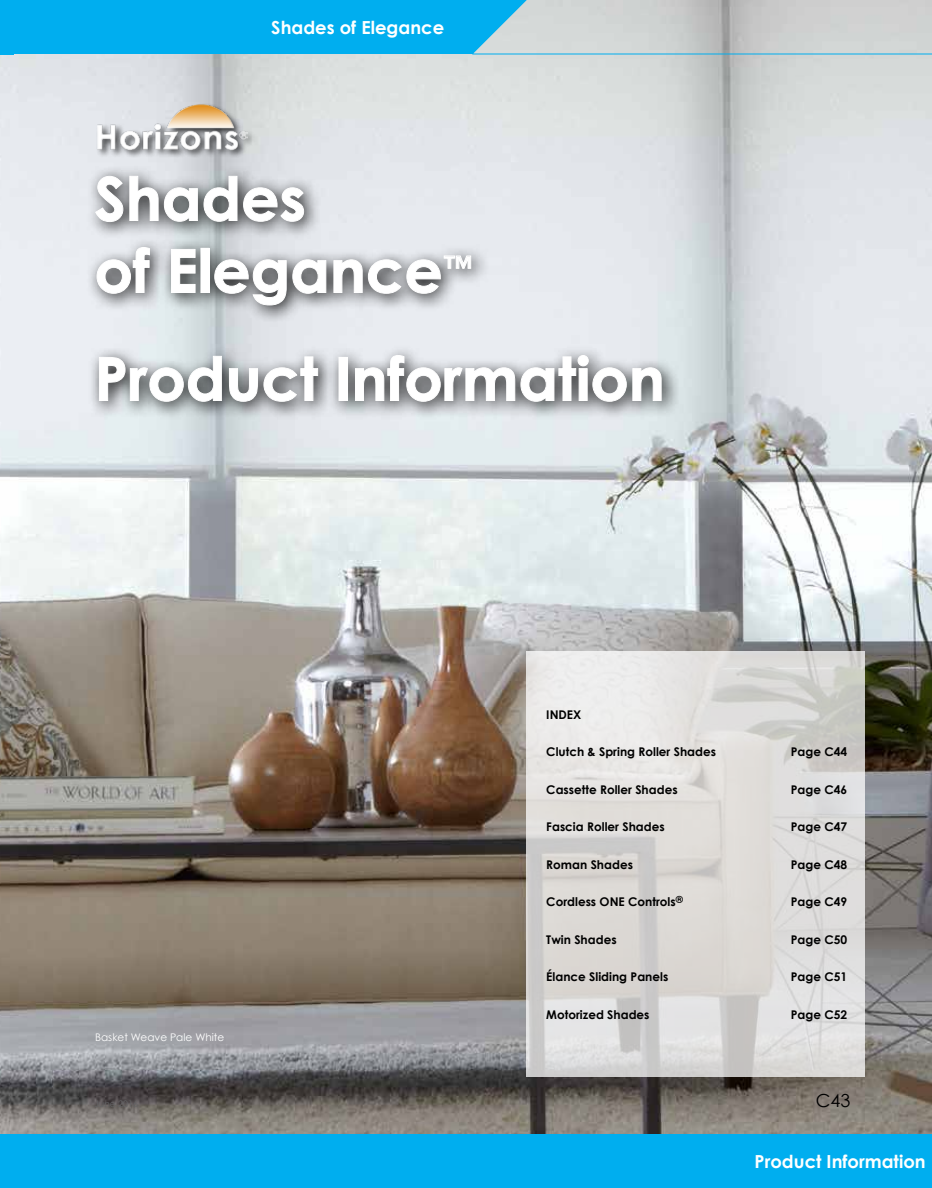
<style>
.page{position:relative;width:932px;height:1188px;background:#fff}
.page>*{position:absolute;margin:0;border:0;box-sizing:border-box;transform-origin:0 0}
.t1{font:700 60px/72px "Century Gothic";color:#fff}
.t2{font:700 18px "Century Gothic";color:#fff}
.t3{font:18px "Century Gothic";color:#000}
.t4{font:700 12px "Century Gothic";color:#000}
.t5{font:10.5px "Century Gothic";color:#fff}
</style>
<div class="page">
<img style="left:0;top:55px;width:932px;height:1079px">
<svg style="left:526px;top:651px;width:338px;height:426px;background:#dcdad8"></svg>
<svg style="left:86px;top:165px;width:594px;height:255px;background:#dbdfe3"></svg>
<svg style="left:95px;top:176px;width:209px;height:46px;background:#999c9e"></svg>
<svg style="left:96px;top:247px;width:54px;height:47px;background:#a7a9ac"></svg>
<svg style="left:171px;top:249px;width:25px;height:44px"></svg>
<svg style="left:214px;top:259px;width:112px;height:47px;background:#919395"></svg>
<svg style="left:333px;top:255px;width:138px;height:39px;background:#aaacaf"></svg>
<svg style="left:99px;top:356px;width:123px;height:46px;background:#9ea2a4"></svg>
<svg style="left:229px;top:356px;width:89px;height:46px;background:#a7a9ac"></svg>
<div style="left:339px;top:357px;width:8px;height:43px;border:1px solid #fff"></div>
<svg style="left:355px;top:355px;width:307px;height:47px;background:#a5a7aa"></svg>
<div style="left:95px;top:102px;width:162px;height:57px;background:#000;opacity:.75"></div>
<img style="left:95px;top:104px;width:153px;height:46px">
<div style="left:0;top:1134px;width:932px;height:54px;background:#00aeef"></div>
<svg style="left:0;top:0;width:932px;height:55px;background:#5fbddf"></svg>
<div style="left:0;top:0;width:14px;height:54px;background:#00aeef"></div>
<h2 class="t2" style="left:271px;top:16px;width:174px">Shades of Elegance</h2>
<h1 class="t1" style="left:94px;top:161px;width:380px">Shades<br>of Elegance<sup>™</sup></h1>
<h1 class="t1" style="left:94px;top:341px;width:572px">Product Information</h1>
<p class="t5" style="left:95px;top:1031px;width:131px">Basket Weave Pale White</p>
<p class="t4" style="left:546px;top:707px;width:37px">INDEX</p>
<p class="t4" style="left:546px;top:744px;width:171px">Clutch &amp; Spring Roller Shades</p>
<p class="t4" style="left:790px;top:744px;width:58px">Page C44</p>
<p class="t4" style="left:546px;top:782px;width:133px">Cassette Roller Shades</p>
<p class="t4" style="left:790px;top:782px;width:58px">Page C46</p>
<p class="t4" style="left:546px;top:819px;width:120px">Fascia Roller Shades</p>
<p class="t4" style="left:790px;top:819px;width:58px">Page C47</p>
<p class="t4" style="left:546px;top:857px;width:88px">Roman Shades</p>
<p class="t4" style="left:790px;top:857px;width:58px">Page C48</p>
<p class="t4" style="left:546px;top:894px;width:138px">Cordless ONE Controls<sup>®</sup></p>
<p class="t4" style="left:790px;top:894px;width:58px">Page C49</p>
<p class="t4" style="left:546px;top:932px;width:72px">Twin Shades</p>
<p class="t4" style="left:790px;top:932px;width:58px">Page C50</p>
<p class="t4" style="left:546px;top:969px;width:123px">Élance Sliding Panels</p>
<p class="t4" style="left:790px;top:969px;width:58px">Page C51</p>
<p class="t4" style="left:546px;top:1007px;width:105px">Motorized Shades</p>
<p class="t4" style="left:790px;top:1007px;width:58px">Page C52</p>
<h2 class="t3" style="left:815px;top:1090px;width:36px">C43</h2>
<h2 class="t2" style="left:754px;top:1150px;width:173px">Product Information</h2>
</div>
